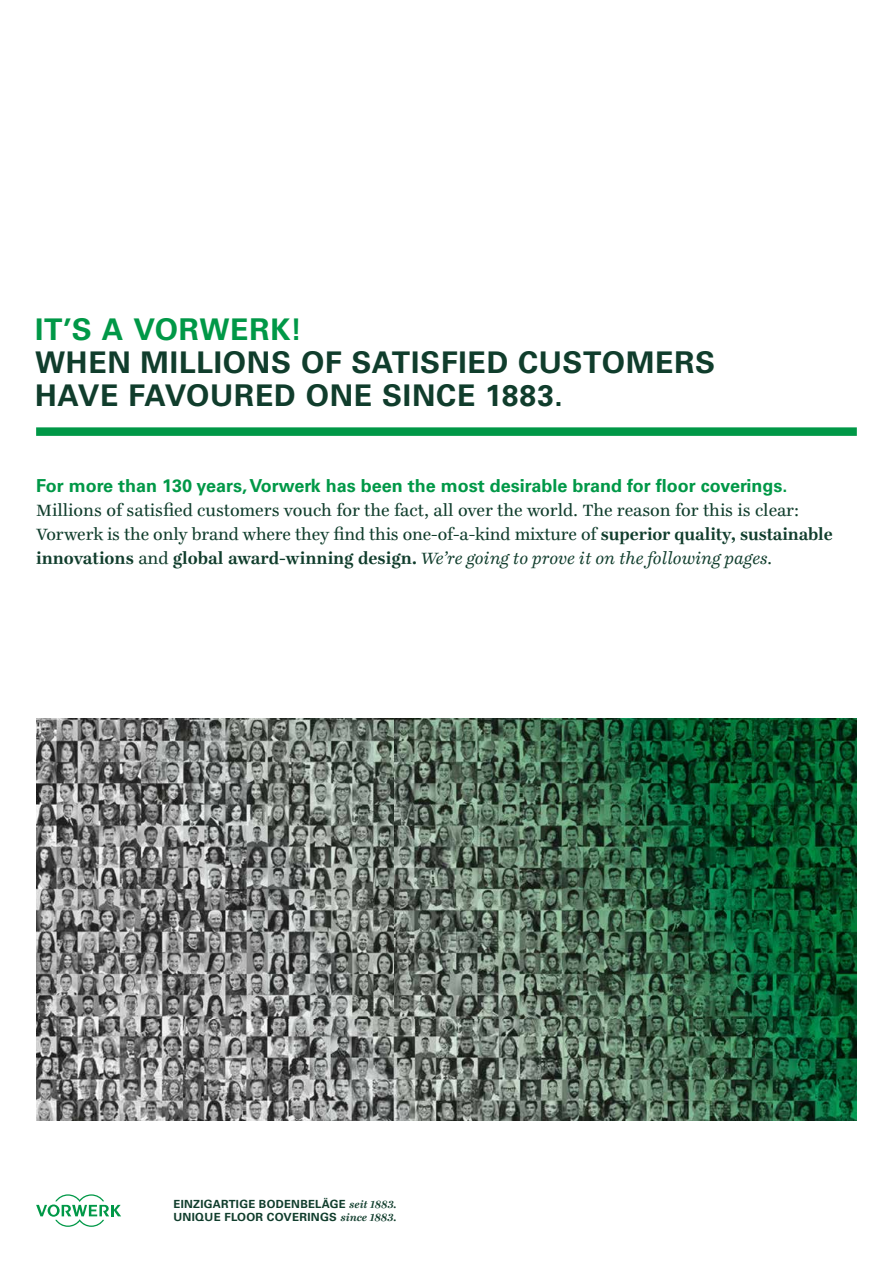
<style>
.page{position:relative;width:893px;height:1263px;background:#fff}
.page>*{position:absolute;margin:0;border:0;box-sizing:border-box;transform-origin:0 0}
.t1{font:700 30px/33px "Univers LT Pro 65";letter-spacing:.025em;color:#103d2c}
.t2{font:700 30px "Univers LT Pro 65";letter-spacing:.025em;color:#009847}
.t3{font:18px/24px "Ingeborg";letter-spacing:-.005em;color:#103d2c}
.t4{font:700 18px "Univers LT Pro 65";color:#009847}
.t5{font:700 11.25px/13.5px "Univers LT Pro 65";letter-spacing:.025em;color:#103d2c}
.s1{font-weight:700}
.s2{font-style:italic}
.s3{font-family:"Ingeborg";font-style:italic}
</style>
<div class="page">
<img style="left:36px;top:719px;width:821px;height:401px">
<svg style="left:36px;top:1194px;width:85px;height:33px"></svg>
<div style="left:36px;top:427px;width:821px;height:9px;background:#009847"></div>
<h1 class="t2" style="left:35px;top:312px;width:268px">IT’S A VORWERK!</h1>
<h1 class="t1" style="left:35px;top:346px;width:682px">WHEN MILLIONS OF SATISFIED CUSTOMERS<br>HAVE FAVOURED ONE SINCE 1883.</h1>
<p class="t4" style="left:36px;top:475px;width:753px">For more than 130 years, Vorwerk has been the most desirable brand for floor coverings.</p>
<p class="t3" style="left:36px;top:498px;width:798px">Millions of satisfied customers vouch for the fact, all over the world. The reason for this is clear:<br>Vorwerk is the only brand where they find this one-of-a-kind mixture of <span class="s1">superior quality, sustainable innovations</span> and <span class="s1">global award-winning design.</span> <span class="s2">We’re going to prove it on the following pages.</span></p>
<p class="t5" style="left:173px;top:1197px;width:225px">EINZIGARTIGE BODENBELÄGE <span class="s3">seit 1883.<br></span>UNIQUE FLOOR COVERINGS <span class="s3">since 1883.</span></p>
</div>
